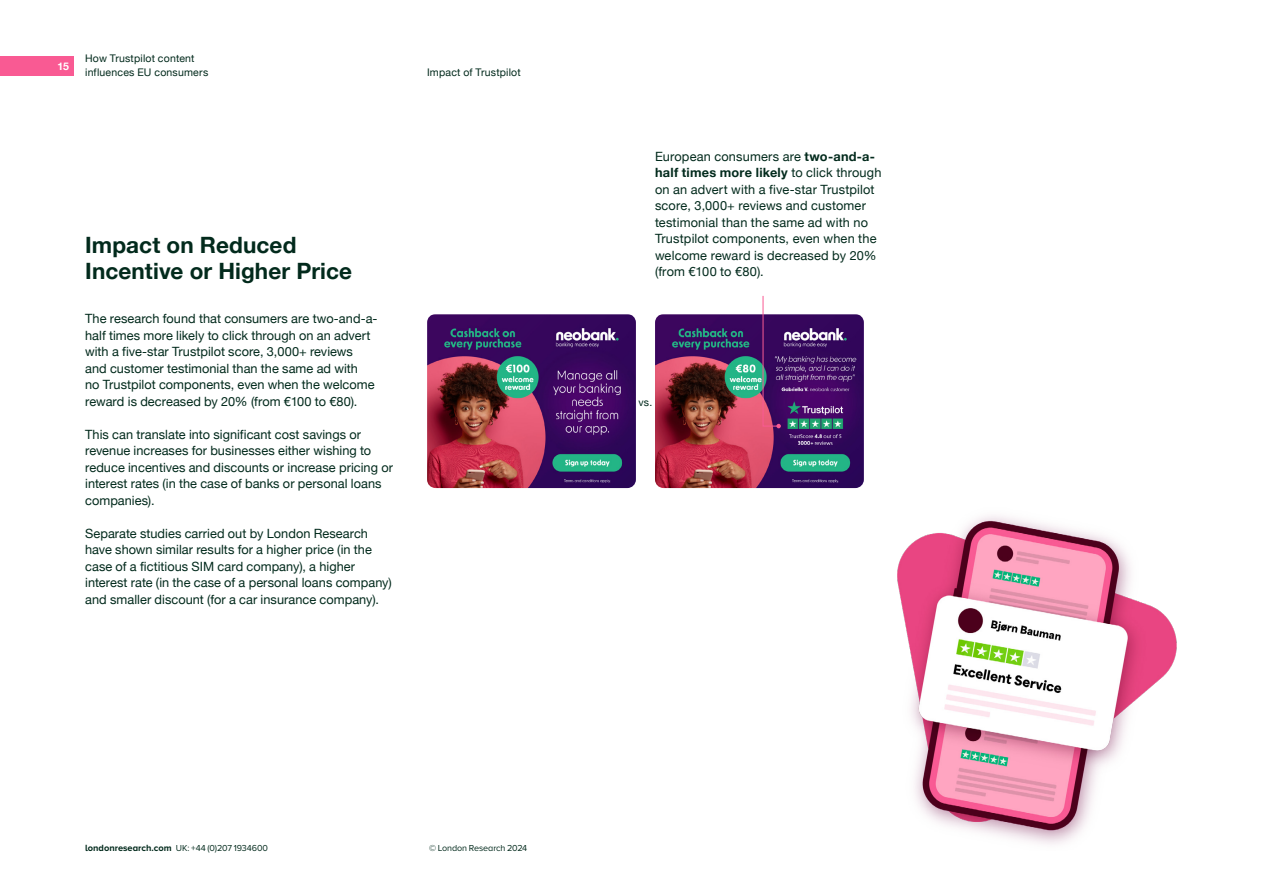
<style>
.page{position:relative;width:1276px;height:893px;background:#fff}
.page>*{position:absolute;margin:0;border:0;box-sizing:border-box;transform-origin:0 0}
.t1{font:700 22.5px/25.5px "Helvetica Neue";letter-spacing:.005em;color:#022a1c}
.t2{font:12.75px/16.5px "Helvetica Neue";letter-spacing:.005em;color:#022a1c}
.t3{font:10.5px/13.5px "Helvetica Neue";letter-spacing:.02em;color:#022a1c}
.t4{font:700 10.5px "Helvetica Neue";color:#fff}
.t5{font:9px "Proxima Nova";letter-spacing:-.01em;color:#022a1c}
.s1{font-weight:700;font-size:9.3px}
.s2{font-weight:700}
</style>
<div class="page">
<div style="left:0;top:56px;width:73px;height:20px;background:#f95a93"></div>
<img style="left:427px;top:314px;width:209px;height:174px">
<img style="left:655px;top:314px;width:209px;height:174px">
<svg style="left:762px;top:296px;width:19px;height:132px;background:#6a3878"></svg>
<img style="left:897px;top:516px;width:280px;height:329px">
<p class="t4" style="left:58px;top:58px;width:13px">15</p>
<p class="t3" style="left:85px;top:52px;width:125px">How Trustpilot content influences EU consumers</p>
<p class="t3" style="left:427px;top:66px;width:95px">Impact of Trustpilot</p>
<h1 class="t1" style="left:85px;top:233px;width:268px">Impact on Reduced<br>Incentive or Higher Price</h1>
<p class="t2" style="left:85px;top:311px;width:294px">The research found that consumers are two-and-a&shy;half times more likely to click through on an advert with a five-star Trustpilot score, 3,000+ reviews and customer testimonial than the same ad with<br>no Trustpilot components, even when the welcome reward is decreased by 20% (from €100 to €80).</p>
<p class="t2" style="left:85px;top:426px;width:309px">This can translate into significant cost savings or revenue increases for businesses either wishing to reduce incentives and discounts or increase pricing or interest rates (in the case of banks or personal loans companies).</p>
<p class="t2" style="left:85px;top:525px;width:308px">Separate studies carried out by London Research have shown similar results for a higher price (in the case of a fictitious SIM card company), a higher interest rate (in the case of a personal loans company) and smaller discount (for a car insurance company).</p>
<p class="t5" style="left:85px;top:841px;width:185px"><span class="s1">londonresearch.com</span> UK: +44 (0)207 1934600</p>
<p class="t5" style="left:429px;top:841px;width:100px">© London Research 2024</p>
<p class="t2" style="left:655px;top:149px;width:228px">European consumers are <span class="s2">two-and-a&shy;half times more likely</span> to click through on an advert with a five-star Trustpilot score, 3,000+ reviews and customer testimonial than the same ad with no Trustpilot components, even when the welcome reward is decreased by 20% (from €100 to €80).</p>
<p class="t3" style="left:638px;top:396px;width:15px">vs.</p>
</div>
